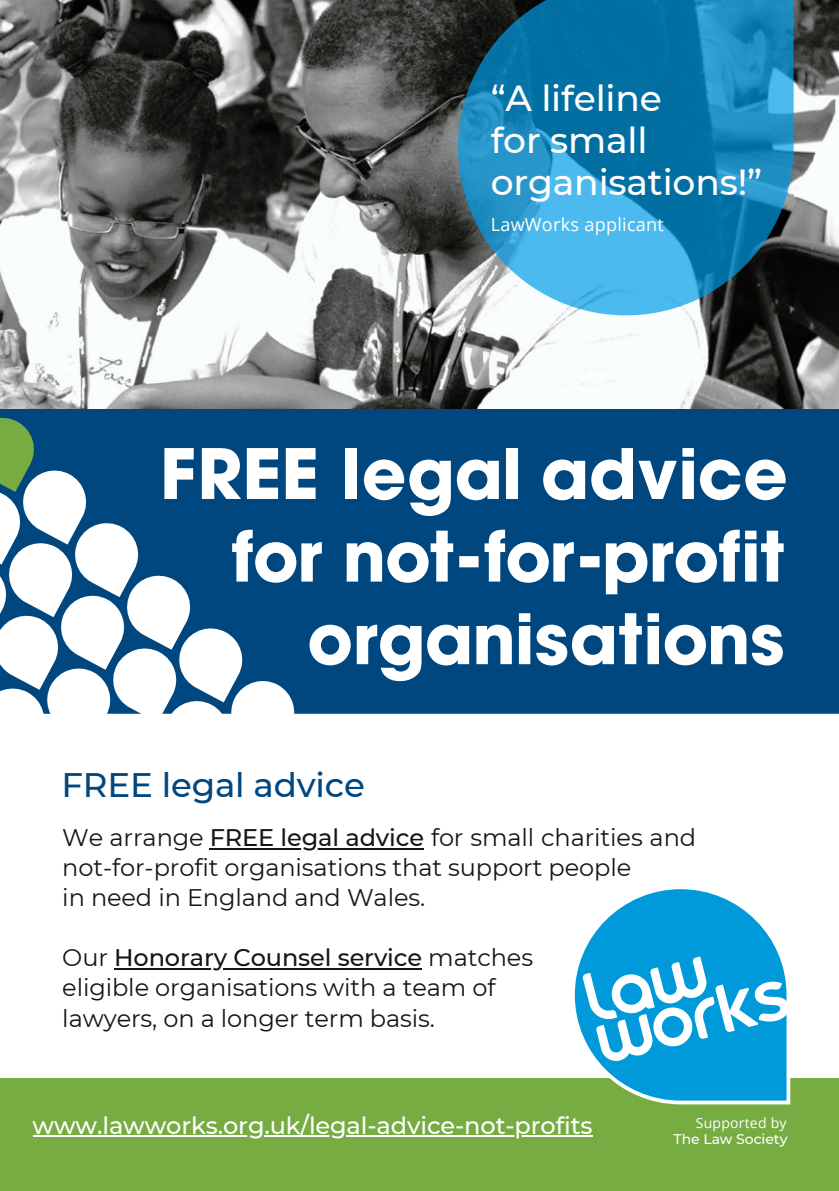
<style>
.page{position:relative;width:839px;height:1191px;background:#fff}
.page>*{position:absolute;margin:0;border:0;box-sizing:border-box;transform-origin:0 0}
.t1{font:500 36.2px/42px "Montserrat";letter-spacing:-.005em;color:#fff}
.t2{font:500 34px "Montserrat";letter-spacing:-.005em;color:#00477f}
.t3{font:24px/30px "Montserrat";letter-spacing:-.005em;color:#171615}
.t4{font:500 24px "Montserrat";letter-spacing:-.005em;color:#fff}
.t5{font:500 24px "Montserrat";letter-spacing:-.005em;color:#171615}
.t6{font:18px "Open Sans";letter-spacing:.015em;color:#fff}
.t7{font:500 14px "Montserrat";letter-spacing:-.005em;color:#fff}
.t8{font:14px "Open Sans";letter-spacing:.015em;color:#fff}
.s1{font-weight:500}
.s2{font-weight:400}
.s3{color:#76ac41}
</style>
<div class="page">
<img style="left:0;top:0;width:838px;height:409px">
<div style="left:0;top:1078px;width:838px;height:113px;background:#76ac41"></div>
<svg style="left:653px;top:1063px;width:137px;height:41px"></svg>
<svg style="left:574px;top:889px;width:212px;height:212px;fill:#009adb"></svg>
<svg style="left:582px;top:956px;width:205px;height:107px"></svg>
<div style="left:0;top:409px;width:838px;height:307px;background:#00477f"></div>
<svg style="left:0;top:417px;width:785px;height:297px"></svg>
<div style="left:0;top:714px;width:838px;height:77px;background:#fff"></div>
<svg style="left:458px;top:0;width:335px;height:315px;background:#2683af"></svg>
<hr style="left:33px;top:1135px;width:559px;height:2px;background:#fff">
<hr style="left:210px;top:848px;width:214px;height:1px;background:#171615">
<hr style="left:114px;top:968px;width:308px;height:1px;background:#171615">
<p class="t1" style="left:490px;top:77px;width:173px">“A lifeline</p>
<p class="t1" style="left:490px;top:119px;width:273px">for small organisations!”</p>
<p class="t6" style="left:490px;top:212px;width:175px">LawWorks applicant</p>
<p class="t2" style="left:61px;top:764px;width:305px">FREE legal advice</p>
<p class="t3" style="left:62px;top:823px;width:635px">We arrange <span class="s1">FREE legal advice</span> for small charities and not-for-profit organisations that support people</p>
<p class="t3" style="left:62px;top:883px;width:364px">in need in England and Wales.</p>
<p class="t5" style="left:62px;top:943px;width:472px"><span class="s2">Our</span> Honorary Counsel service <span class="s2">matches</span></p>
<p class="t3" style="left:62px;top:973px;width:435px">eligible organisations with a team of</p>
<p class="t3" style="left:62px;top:1003px;width:374px">lawyers, on a longer term basis.</p>
<p class="t4" style="left:-1px;top:1110px;width:595px"><span class="s3">s://</span>www.lawworks.org.uk/legal-advice-not-profits</p>
<p class="t8" style="left:695px;top:1113px;width:92px">Supported by</p>
<p class="t7" style="left:673px;top:1130px;width:115px">The Law Society</p>
</div>
